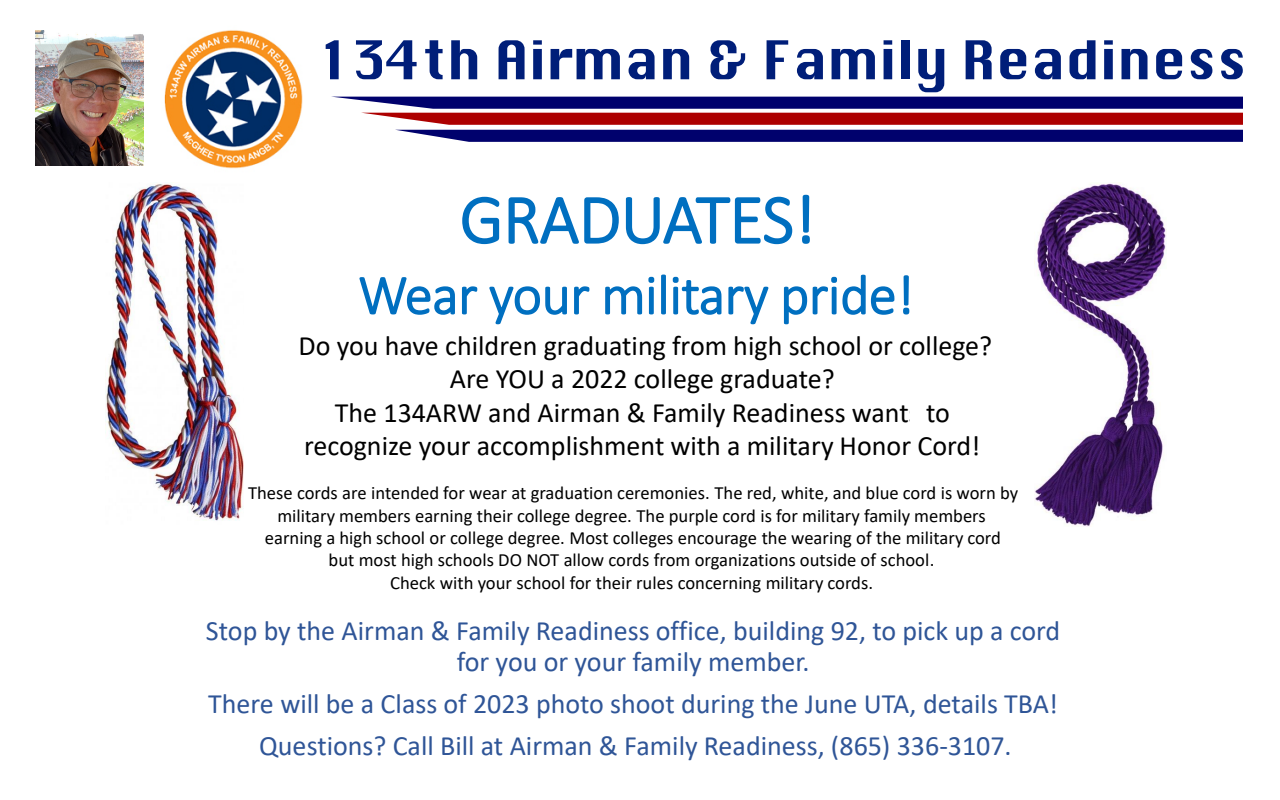
<style>
.page{position:relative;width:1280px;height:800px;background:#fff}
.page>*{position:absolute;margin:0;border:0;box-sizing:border-box;transform-origin:0 0}
.t1{font:300 70.1px "Calibri";letter-spacing:-.01em;color:#006fc0}
.t2{font:300 56.1px "Calibri";letter-spacing:-.01em;color:#006fc0}
.t3{font:52px "Krungthep";color:#001e79}
.t4{font:28px/30.3px "Calibri";color:#2f5597;text-align:center}
.t5{font:28px/33.6px "Calibri";color:#000;text-align:center}
.t6{font:18.7px "Calibri";color:#000}
.t7{font:18.6px/22.4px "Calibri";color:#000;text-align:center}
</style>
<div class="page">
<img style="left:35px;top:31px;width:109px;height:134px">
<img style="left:164px;top:30px;width:139px;height:139px">
<svg style="left:335px;top:97px;width:908px;height:45px"></svg>
<img style="left:106px;top:184px;width:137px;height:337px">
<img style="left:1035px;top:183px;width:132px;height:344px">
<p class="t3" style="left:317px;top:31px;width:932px">134th Airman &amp; Family Readiness</p>
<p class="t1" style="left:460px;top:176px;width:358px">GRADUATES!</p>
<p class="t2" style="left:358px;top:260px;width:558px">Wear your military pride!</p>
<p class="t5" style="left:298px;top:328px;width:695px">Do you have children graduating from high school or college?<br>Are YOU a 2022 college graduate?<br>The 134ARW and Airman &amp; Family Readiness wants to recognize your accomplishment with a military Honor Cord!</p>
<p class="t7" style="left:248px;top:481px;width:772px">These cords are intended for wear at graduation ceremonies. The red, white, and blue cord is worn by military members earning their college degree. The purple cord is for military family members earning a high school or college degree. Most colleges encourage the wearing of the military cord<br>but most high schools DO NOT allow cords from organizations outside of school.</p>
<p class="t6" style="left:390px;top:570px;width:484px">Check with your school for their rules concerning military cords.</p>
<p class="t4" style="left:206px;top:615px;width:856px">Stop by the Airman &amp; Family Readiness office, building 92, to pick up a cord for you or your family member.</p>
<p class="t4" style="left:208px;top:682px;width:851px;line-height:41.9px">There will be a Class of 2023 photo shoot during the June UTA, details TBA!<br>Questions? Call Bill at Airman &amp; Family Readiness, (865) 336-3107.</p>
</div>
